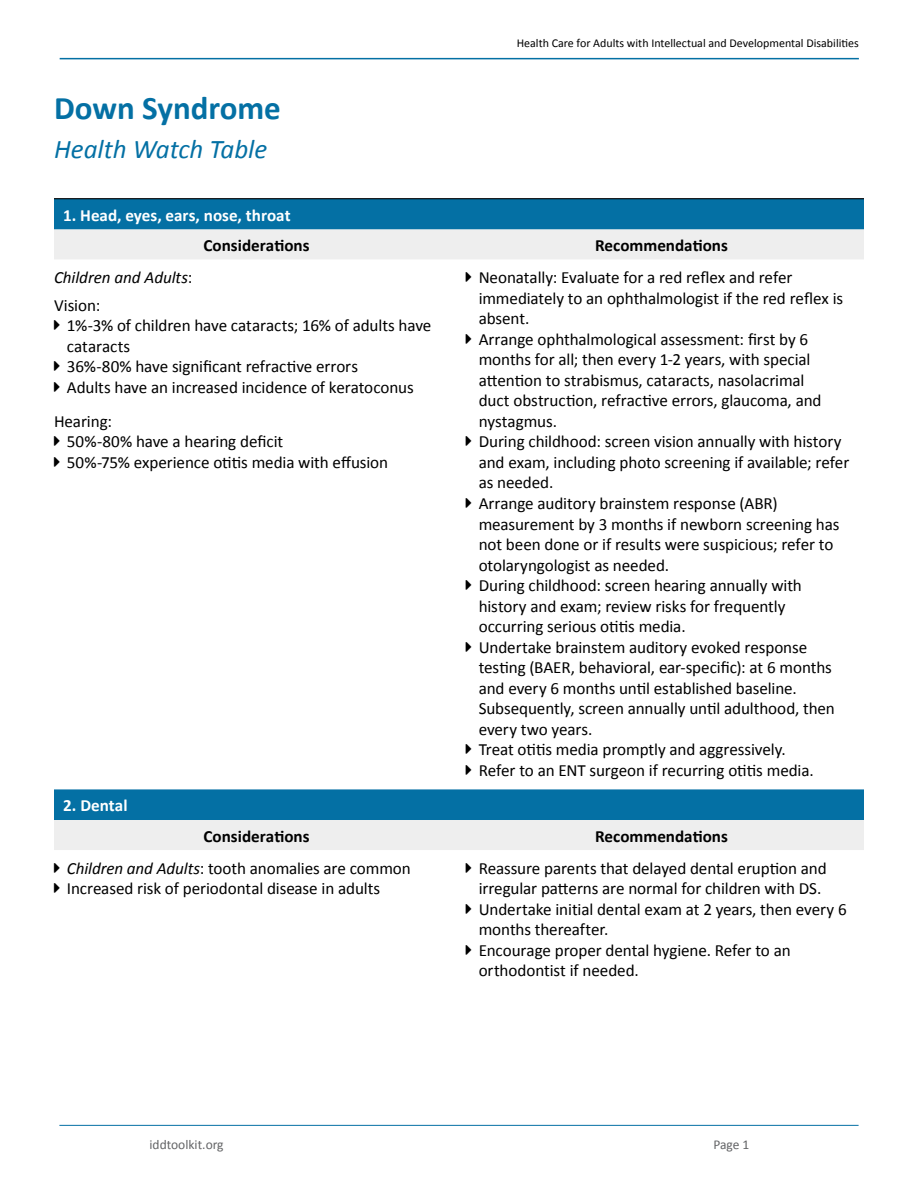
<style>
.page{position:relative;width:918px;height:1188px;background:#fff}
.page>*{position:absolute;margin:0;border:0;box-sizing:border-box;transform-origin:0 0}
.t1{font:700 33px "Calibri";color:#0470a4}
.t2{font:italic 27px "Calibri";color:#0470a4}
.t3{font:17.1px/20.5px "Calibri";letter-spacing:-.005em;color:#000}
.Copy{font:700 17.1px "Calibri";color:#000}
.Copy_lg_white{font:700 17.1px "Calibri";color:#fff}
.t4{font:italic 17.1px "Calibri";letter-spacing:-.005em;color:#000}
.t5{font:13.5px "Calibri";color:#636466}
.t6{font:12px "Calibri";color:#000}
.s1{font-style:normal}
.s2{font-style:italic}
</style>
<div class="page">
<hr style="left:59px;top:1125px;width:800px;height:1px;background:#0470a4">
<hr style="left:60px;top:58px;width:799px;height:1px;background:#0470a4">
<div style="left:54px;top:199px;width:810px;height:31px;background:#0470a4"></div>
<div style="left:54px;top:230px;width:810px;height:29px;background:#eee"></div>
<svg style="left:54px;top:789px;width:810px;height:61px;background:#78aec9"></svg>
<hr style="left:54px;top:198px;width:405px;height:1px;background:#000">
<hr style="left:459px;top:198px;width:405px;height:1px;background:#000">
<h1 class="t1" style="left:54px;top:88px;width:228px">Down Syndrome</h1>
<h2 class="t2" style="left:54px;top:133px;width:215px">Health Watch Table</h2>
<p class="t6" style="left:517px;top:36px;width:344px">Health Care for Adults with Intellectual and Developmental Disabilities</p>
<p class="Copy_lg_white" style="left:63px;top:204px;width:229px">1. Head, eyes, ears, nose, throat</p>
<p class="Copy" style="left:203px;top:235px;width:108px">Considerations</p>
<p class="Copy" style="left:595px;top:235px;width:134px">Recommendations</p>
<p class="t4" style="left:54px;top:267px;width:140px">Children and Adults<span class="s1">:</span></p>
<p class="t3" style="left:54px;top:294px;width:48px">Vision:</p>
<p class="t3" style="left:67px;top:314px;width:366px">1%-3% of children have cataracts; 16% of adults have cataracts</p>
<p class="t3" style="left:67px;top:355px;width:293px">36%-80% have significant refractive errors</p>
<p class="t3" style="left:67px;top:376px;width:348px">Adults have an increased incidence of keratoconus</p>
<p class="t3" style="left:54px;top:410px;width:60px">Hearing:</p>
<p class="t3" style="left:67px;top:430px;width:218px">50%-80% have a hearing deficit</p>
<p class="t3" style="left:67px;top:451px;width:323px">50%-75% experience otitis media with effusion</p>
<p class="t3" style="left:479px;top:267px;width:366px">Neonatally: Evaluate for a red reflex and refer immediately to an ophthalmologist if the red reflex is absent.</p>
<p class="t3" style="left:479px;top:328px;width:344px">Arrange ophthalmological assessment: first by 6 months for all; then every 1-2 years, with special attention to strabismus, cataracts, nasolacrimal duct obstruction, refractive errors, glaucoma, and nystagmus.</p>
<p class="t3" style="left:479px;top:431px;width:372px">During childhood: screen vision annually with history and exam, including photo screening if available; refer as needed.</p>
<p class="t3" style="left:479px;top:492px;width:362px">Arrange auditory brainstem response (ABR) measurement by 3 months if newborn screening has not been done or if results were suspicious; refer to otolaryngologist as needed.</p>
<p class="t3" style="left:479px;top:574px;width:325px">During childhood: screen hearing annually with history and exam; review risks for frequently occurring serious otitis media.</p>
<p class="t3" style="left:479px;top:636px;width:358px">Undertake brainstem auditory evoked response testing (BAER, behavioral, ear-specific): at 6 months and every 6 months until established baseline.<br>Subsequently, screen annually until adulthood, then every two years.</p>
<p class="t3" style="left:479px;top:738px;width:309px">Treat otitis media promptly and aggressively.</p>
<p class="t3" style="left:479px;top:759px;width:337px">Refer to an ENT surgeon if recurring otitis media.</p>
<p class="Copy_lg_white" style="left:63px;top:795px;width:66px">2. Dental</p>
<p class="Copy" style="left:203px;top:825px;width:108px">Considerations</p>
<p class="Copy" style="left:595px;top:825px;width:134px">Recommendations</p>
<p class="t3" style="left:67px;top:857px;width:345px"><span class="s2">Children and Adults</span>: tooth anomalies are common</p>
<p class="t3" style="left:67px;top:878px;width:315px">Increased risk of periodontal disease in adults</p>
<p class="t3" style="left:479px;top:857px;width:350px">Reassure parents that delayed dental eruption and irregular patterns are normal for children with DS.</p>
<p class="t3" style="left:479px;top:898px;width:369px">Undertake initial dental exam at 2 years, then every 6 months thereafter.</p>
<p class="t3" style="left:479px;top:939px;width:314px">Encourage proper dental hygiene. Refer to an orthodontist if needed.</p>
<p class="t5" style="left:150px;top:1137px;width:76px">iddtoolkit.org</p>
<p class="t5" style="left:713px;top:1137px;width:38px">Page 1</p>
</div>
